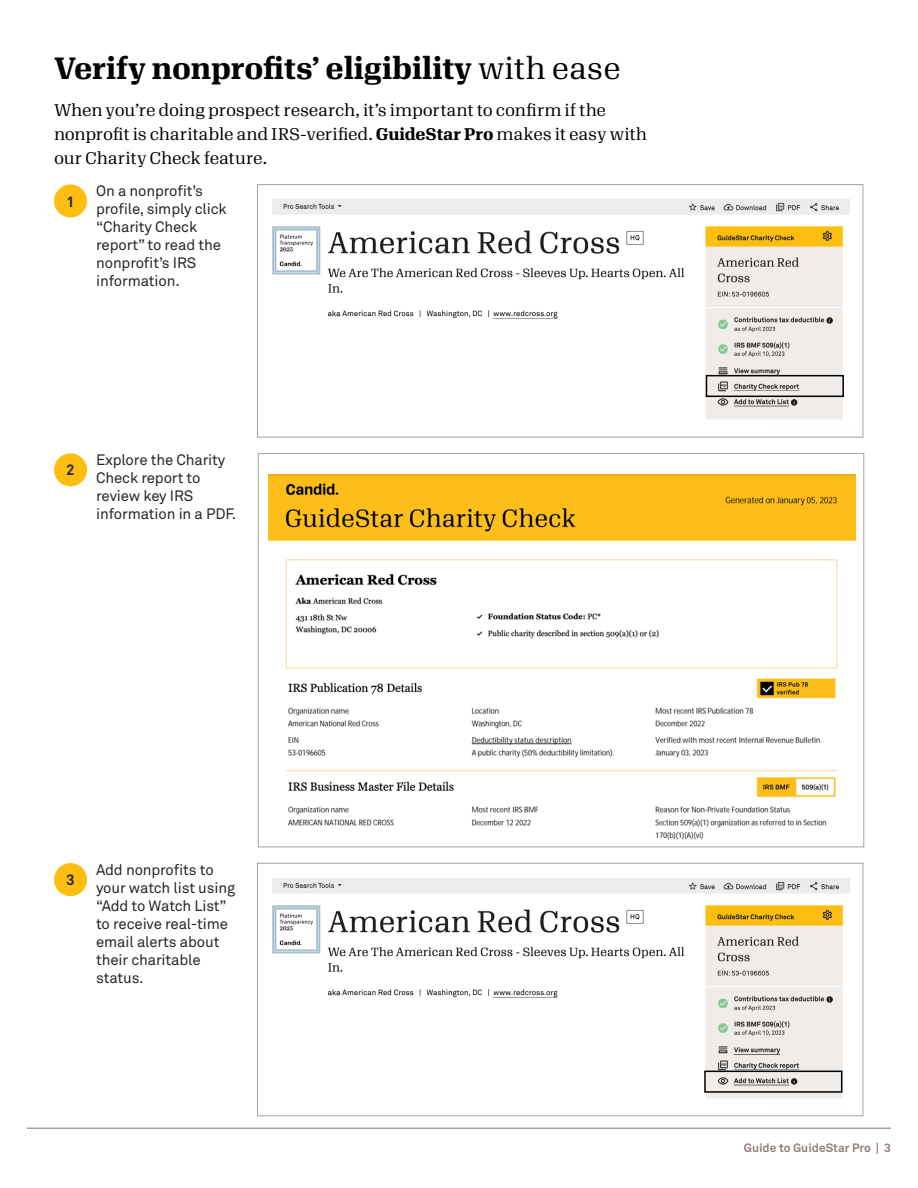
<style>
.page{position:relative;width:918px;height:1188px;background:#fff}
.page>*{position:absolute;margin:0;border:0;box-sizing:border-box;transform-origin:0 0}
.t1{font:700 30px "Algebra";color:#000}
.t2{font:16.5px/24px "Algebra";letter-spacing:-.01em;color:#000}
.t3{font:15px/18px "Akkurat Std";letter-spacing:-.01em;color:#292829}
.t4{font:700 15px "Akkurat Std";color:#292829}
.t5{font:700 12px "Akkurat Std";color:#8f807d}
.s1{font-weight:400}
.s2{font-weight:700}
</style>
<div class="page">
<hr style="left:27px;top:1128px;width:864px;height:1px;background:#ac9f9b">
<img style="left:269px;top:474px;width:587px;height:366px">
<img style="left:272px;top:199px;width:578px;height:220px">
<div style="left:257px;top:184px;width:606px;height:253px;border:1px solid #ac9f9b"></div>
<div style="left:706px;top:375px;width:138px;height:22px;border:2px solid #000"></div>
<img style="left:272px;top:878px;width:578px;height:220px">
<div style="left:257px;top:863px;width:606px;height:253px;border:1px solid #ac9f9b"></div>
<div style="left:704px;top:1071px;width:138px;height:22px;border:2px solid #000"></div>
<div style="left:54px;top:184px;width:33px;height:33px;background:#febe10;border-radius:50%"></div>
<div style="left:54px;top:863px;width:33px;height:33px;background:#febe10;border-radius:50%"></div>
<div style="left:54px;top:453px;width:33px;height:33px;background:#febe10;border-radius:50%"></div>
<h1 class="t1" style="left:54px;top:45px;width:568px">Verify nonprofits’ eligibility <span class="s1">with ease</span></h1>
<p class="t2" style="left:54px;top:96px;width:595px">When you’re doing prospect research, it’s important to confirm if the nonprofit is charitable and IRS-verified. <span class="s2">GuideStar Pro</span> makes it easy with our Charity Check feature.</p>
<p class="t4" style="left:66px;top:192px;width:10px">1</p>
<p class="t3" style="left:96px;top:182px;width:132px">On a nonprofit’s profile, simply click “Charity Check report” to read the nonprofit’s IRS information.</p>
<p class="t4" style="left:66px;top:461px;width:10px">2</p>
<p class="t3" style="left:96px;top:451px;width:142px">Explore the Charity<br>Check report to review key IRS information in a PDF.</p>
<p class="t4" style="left:66px;top:871px;width:10px">3</p>
<p class="t3" style="left:96px;top:861px;width:140px">Add nonprofits to your watch list using “Add to Watch List” to receive real-time email alerts about their charitable status.</p>
<p class="t5" style="left:744px;top:1140px;width:149px">Guide to GuideStar Pro | 3</p>
</div>
